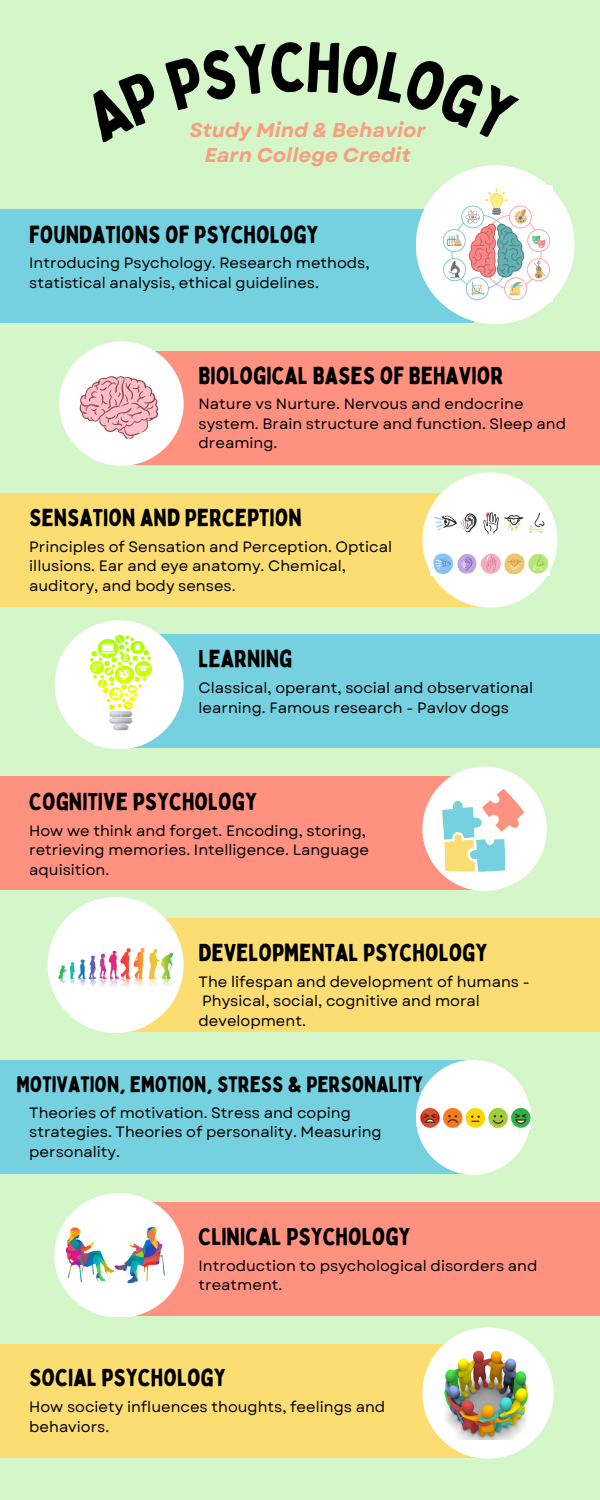
<style>
.page{position:relative;width:600px;height:1500px;background:#d4f6c8}
.page>*{position:absolute;margin:0;border:0;box-sizing:border-box;transform-origin:0 0}
.t1{font:24px "Bobby Jones";color:#000}
.t2{font:22px "Bobby Jones";color:#000}
.t3{font:italic 700 20px/25.5px "Garet";color:#f79f7f;text-align:center}
.t4{font:15px/19.5px "Garet";color:#000}
</style>
<div class="page">
<div style="left:0;top:209px;width:474px;height:114px;background:#75d0df"></div>
<div style="left:416px;top:165px;width:159px;height:159px;background:#fff;border-radius:50%"></div>
<div style="left:0;top:493px;width:480px;height:113px;background:#fcdd72"></div>
<div style="left:422px;top:472px;width:135px;height:136px;background:#fff;border-radius:50%"></div>
<div style="left:0;top:776px;width:480px;height:114px;background:#ff9181"></div>
<div style="left:422px;top:767px;width:125px;height:124px;background:#fff;border-radius:50%"></div>
<div style="left:0;top:1060px;width:480px;height:114px;background:#75d0df"></div>
<div style="left:416px;top:1060px;width:115px;height:115px;background:#fff;border-radius:50%"></div>
<div style="left:0;top:1344px;width:480px;height:114px;background:#fcdd72"></div>
<div style="left:422px;top:1327px;width:132px;height:132px;background:#fff;border-radius:50%"></div>
<div style="left:126px;top:1202px;width:474px;height:114px;background:#ff9181"></div>
<div style="left:54px;top:1193px;width:130px;height:124px;background:#fff;border-radius:50%"></div>
<div style="left:126px;top:918px;width:474px;height:114px;background:#fcdd72"></div>
<div style="left:48px;top:897px;width:136px;height:136px;background:#fff;border-radius:50%"></div>
<div style="left:126px;top:634px;width:474px;height:114px;background:#75d0df"></div>
<div style="left:55px;top:620px;width:129px;height:129px;background:#fff;border-radius:50%"></div>
<div style="left:126px;top:351px;width:474px;height:114px;background:#ff9181"></div>
<div style="left:59px;top:341px;width:125px;height:125px;background:#fff;border-radius:50%"></div>
<svg style="left:442px;top:789px;width:82px;height:83px"></svg>
<img style="left:67px;top:1226px;width:97px;height:58px">
<img style="left:79px;top:376px;width:80px;height:63px">
<img style="left:444px;top:1350px;width:85px;height:89px">
<img style="left:430px;top:512px;width:119px;height:63px">
<img style="left:90px;top:635px;width:62px;height:96px">
<img style="left:58px;top:947px;width:116px;height:40px">
<img style="left:420px;top:1107px;width:111px;height:21px">
<img style="left:442px;top:185px;width:111px;height:117px">
<h3 class="t3" style="left:190px;top:117px;width:238px">Study Mind &amp; Behavior<br>Earn College Credit</h3>
<h1 class="t1" style="left:29px;top:220px;width:291px">FOUNDATIONS OF PSYCHOLOGY</h1>
<p class="t4" style="left:29px;top:253px;width:342px">Introducing Psychology. Research methods, statistical analysis, ethical guidelines.</p>
<h1 class="t1" style="left:199px;top:360px;width:306px">BIOLOGICAL BASES OF BEHAVIOR</h1>
<p class="t4" style="left:199px;top:395px;width:369px">Nature vs Nurture. Nervous and endocrine system. Brain structure and function. Sleep and dreaming.</p>
<h1 class="t1" style="left:29px;top:503px;width:274px">SENSATION AND PERCEPTION</h1>
<p class="t4" style="left:29px;top:537px;width:364px">Principles of Sensation and Perception. Optical illusions. Ear and eye anatomy. Chemical, auditory, and body senses.</p>
<h1 class="t1" style="left:199px;top:644px;width:95px">LEARNING</h1>
<p class="t4" style="left:199px;top:678px;width:336px">Classical, operant, social and observational learning. Famous research - Pavlov dogs</p>
<h1 class="t1" style="left:29px;top:786px;width:229px">COGNITIVE PSYCHOLOGY</h1>
<p class="t4" style="left:29px;top:821px;width:341px">How we think and forget. Encoding, storing, retrieving memories. Intelligence. Language aquisition.</p>
<h1 class="t1" style="left:199px;top:937px;width:291px">DEVELOPMENTAL PSYCHOLOGY</h1>
<p class="t4" style="left:199px;top:972px;width:333px">The lifespan and development of humans -<br>Physical, social, cognitive and moral development.</p>
<h2 class="t2" style="left:16px;top:1070px;width:408px">MOTIVATION, EMOTION, STRESS &amp; PERSONALITY</h2>
<p class="t4" style="left:29px;top:1103px;width:354px">Theories of motivation. Stress and coping strategies. Theories of personality. Measuring personality.</p>
<h1 class="t1" style="left:199px;top:1221px;width:214px">CLINICAL PSYCHOLOGY</h1>
<p class="t4" style="left:199px;top:1256px;width:340px">Introduction to psychological disorders and treatment.</p>
<h1 class="t1" style="left:29px;top:1363px;width:198px">SOCIAL PSYCHOLOGY</h1>
<p class="t4" style="left:29px;top:1397px;width:357px">How society influences thoughts, feelings and behaviors.</p>
</div>
